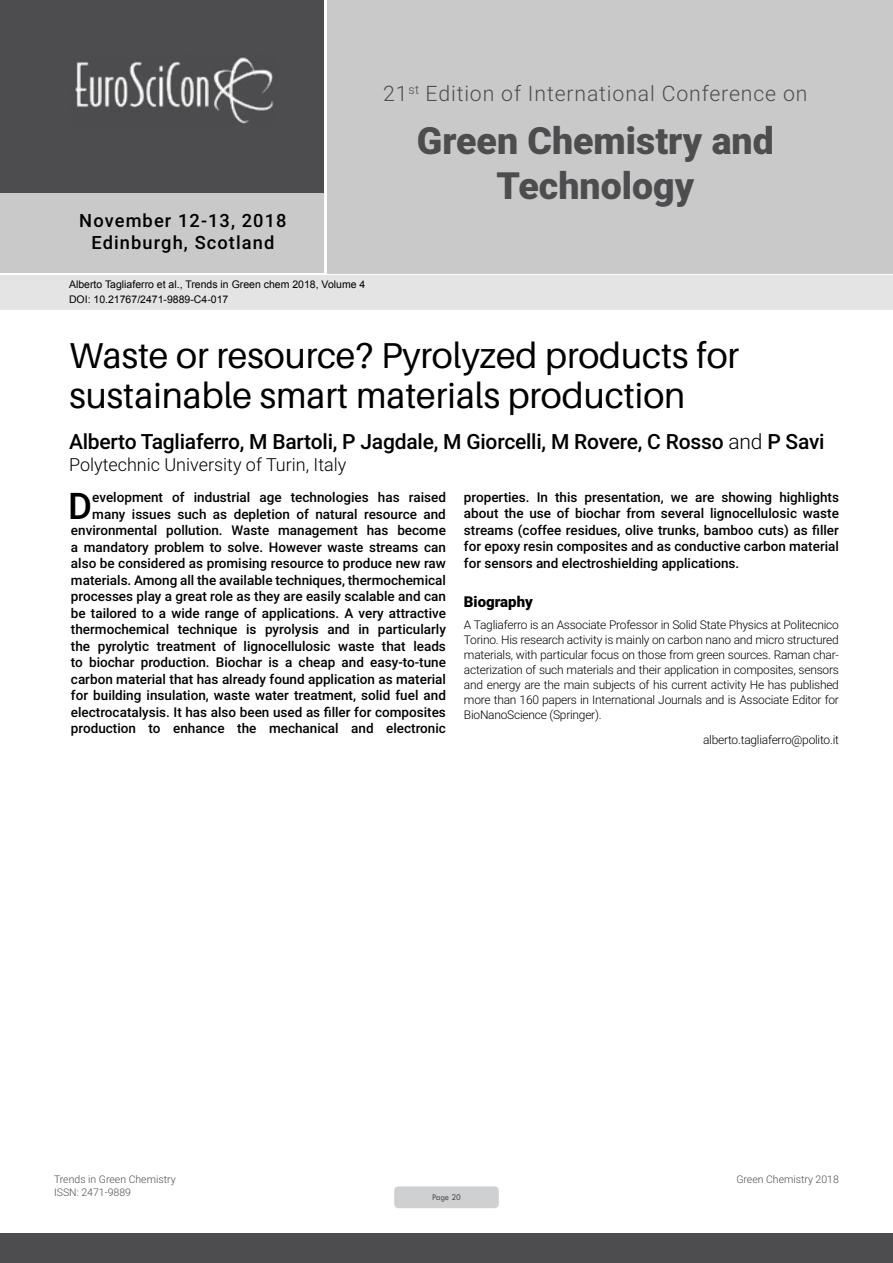
<style>
.page{position:relative;width:893px;height:1263px;background:#fff}
.page>*{position:absolute;margin:0;border:0;box-sizing:border-box;transform-origin:0 0}
.t1{font:900 37.5px/45px "Roboto";color:#4d4d4f;text-align:center}
.t2{font:500 36.75px "Roboto";color:#000}
.t3{font:36px/39.6px "Aileron";color:#000}
.t4{font:300 21.3px "Roboto";letter-spacing:.04em;color:#4d4d4f}
.t5{font:500 21px "Roboto";letter-spacing:-.01em;color:#000}
.t6{font:500 18.3px/21.9px "Roboto";letter-spacing:.06em;color:#000;text-align:center}
.t7{font:300 18px "Roboto";color:#000}
.t8{font:900 15px "Roboto";color:#000}
.t9{font:500 13.5px/16.5px "Roboto";color:#000;text-align:right}
.t10{font:300 12px/15px "Roboto";letter-spacing:-.02em;color:#000;text-align:justify}
.t11{font:10.5px/14.4px "Arial";color:#000}
.t12{font:300 10.5px "Roboto";color:#4d4d4f}
.t13{font:9px "Tw Cen";letter-spacing:-.02em;color:#4d4d4f;scale:.95 1}
.s1{font-weight:300}
</style>
<div class="page">
<div style="left:0;top:0;width:323px;height:193px;background:#4d4d4f"></div>
<div style="left:1px;top:193px;width:323px;height:80px;background:#c9c9ca"></div>
<div style="left:327px;top:0;width:566px;height:273px;background:#c9c9ca"></div>
<img style="left:75px;top:57px;width:199px;height:67px">
<div style="left:0;top:1233px;width:893px;height:30px;background:#4d4d4f"></div>
<div style="left:1px;top:275px;width:892px;height:35px;background:#e4e4e4"></div>
<div style="left:394px;top:1186px;width:105px;height:22px;background:#cfd0d2;border-radius:4px"></div>
<h3 class="t6" style="left:79px;top:209px;width:209px">November 12-13, 2018<br>Edinburgh, Scotland</h3>
<p class="t11" style="left:69px;top:278px;width:298px">Alberto Tagliaferro et al., Trends in Green chem 2018, Volume 4<br>DOI: 10.21767/2471-9889-C4-017</p>
<h3 class="t4" style="left:383px;top:78px;width:426px">21<sup>st</sup> Edition of International Conference on</h3>
<h1 class="t1" style="left:417px;top:117px;width:359px">Green Chemistry and<br>Technology</h1>
<h3 class="t3" style="left:69px;top:336px;width:671px">Waste or resource? Pyrolyzed products for sustainable smart materials production</h3>
<h3 class="t5" style="left:69px;top:427px;width:757px">Alberto Tagliaferro, M Bartoli, P Jagdale, M Giorcelli, M Rovere, C Rosso <span class="s1">and</span> P Savi</h3>
<h3 class="t7" style="left:69px;top:452px;width:279px">Polytechnic University of Turin, Italy</h3>
<p class="t9" style="left:71px;top:488px;width:376px">evelopment of industrial age technologies has raised many issues such as depletion of natural resource and environmental pollution. Waste management has become a mandatory problem to solve. However waste streams can also be considered as promising resource to produce new raw materials. Among all the available techniques, thermochemical processes play a great role as they are easily scalable and can be tailored to a wide range of applications. A very attractive thermochemical technique is pyrolysis and in particularly the pyrolytic treatment of lignocellulosic waste that leads to biochar production. Biochar is a cheap and easy-to-tune carbon material that has already found application as material for building insulation, waste water treatment, solid fuel and electrocatalysis. It has also been used as filler for composites production to enhance the mechanical and electronic</p>
<p class="t9" style="left:464px;top:488px;width:376px;text-align:justify">properties. In this presentation, we are showing highlights about the use of biochar from several lignocellulosic waste streams (coffee residues, olive trunks, bamboo cuts) as filler for epoxy resin composites and as conductive carbon material for sensors and electroshielding applications.</p>
<h2 class="t2" style="left:68px;top:480px;width:25px">D</h2>
<p class="t8" style="left:464px;top:591px;width:70px">Biography</p>
<p class="t10" style="left:464px;top:616px;width:376px">A Tagliaferro is an Associate Professor in Solid State Physics at Politecnico Torino. His research activity is mainly on carbon nano and micro structured materials, with particular focus on those from green sources. Raman char&shy;acterization of such materials and their application in composites, sensors and energy are the main subjects of his current activity He has published more than 160 papers in International Journals and is Associate Editor for BioNanoScience (Springer).</p>
<p class="t10" style="left:703px;top:732px;width:137px">alberto.tagliaferro@polito.it</p>
<p class="t12" style="left:54px;top:1172px;width:123px">Trends in Green Chemistry</p>
<p class="t12" style="left:736px;top:1172px;width:104px">Green Chemistry 2018</p>
<p class="t12" style="left:54px;top:1185px;width:78px">ISSN: 2471-9889</p>
<p class="t13" style="left:432px;top:1192px;width:32px">Page 20</p>
</div>
